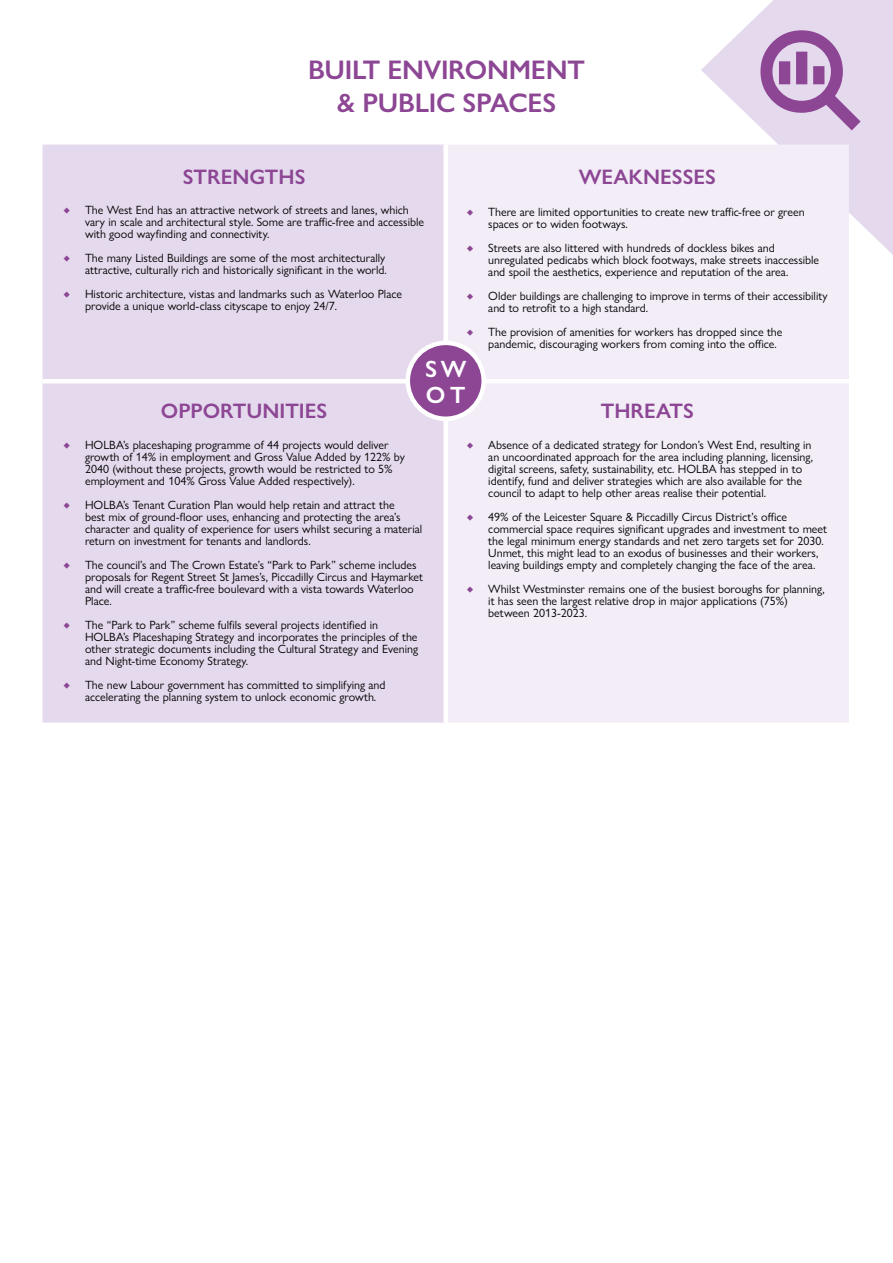
<style>
.page{position:relative;width:893px;height:1263px;background:#fff}
.page>*{position:absolute;margin:0;border:0;box-sizing:border-box;transform-origin:0 0}
.t1{font:600 27px/33px "Gill Sans Nova";letter-spacing:-.01em;color:#8c4694;text-align:center}
.t2{font:600 23.7px/26px "Gill Sans Nova";color:#fff}
.t3{font:600 21px "Gill Sans Nova";color:#8c4694}
.t4{font:12px/12px "Gill Sans Nova";color:#000}
.t5{font:12px "Proxima Sera";color:#8c4694}
</style>
<div class="page">
<svg style="left:701px;top:0;width:192px;height:255px;fill:#e5daed"></svg>
<svg style="left:760px;top:30px;width:101px;height:100px;background:#c29fca"></svg>
<div style="left:43px;top:145px;width:400px;height:578px;background:#e5daed"></div>
<div style="left:448px;top:145px;width:401px;height:578px;background:#f2edf7"></div>
<hr style="left:43px;top:379px;width:403px;height:4px;background:#fff">
<hr style="left:446px;top:379px;width:403px;height:4px;background:#fff">
<div style="left:408px;top:343px;width:76px;height:76px;background:#8c4694;border-radius:50%"></div>
<div style="left:406px;top:341px;width:80px;height:80px;border:4px solid #fff;border-radius:50%"></div>
<h1 class="t1" style="left:308px;top:53px;width:278px">BUILT ENVIRONMENT &amp; PUBLIC SPACES</h1>
<h3 class="t3" style="left:183px;top:164px;width:124px">STRENGTHS</h3>
<p class="t5" style="left:64px;top:201px;width:8px">♦</p>
<p class="t4" style="left:85px;top:204px;width:341px">The West End has an attractive network of streets and lanes, which vary in scale and architectural style. Some are traffic-free and accessible with good wayfinding and connectivity.</p>
<p class="t5" style="left:64px;top:249px;width:8px">♦</p>
<p class="t4" style="left:85px;top:252px;width:303px">The many Listed Buildings are some of the most architecturally attractive, culturally rich and historically significant in the world.</p>
<p class="t5" style="left:64px;top:285px;width:8px">♦</p>
<p class="t4" style="left:85px;top:288px;width:319px">Historic architecture, vistas and landmarks such as Waterloo Place provide a unique world-class cityscape to enjoy 24/7.</p>
<h3 class="t3" style="left:579px;top:164px;width:139px">WEAKNESSES</h3>
<p class="t5" style="left:467px;top:202px;width:8px">♦</p>
<p class="t4" style="left:488px;top:206px;width:318px">There are limited opportunities to create new traffic-free or green spaces or to widen footways.</p>
<p class="t5" style="left:467px;top:238px;width:8px">♦</p>
<p class="t4" style="left:488px;top:242px;width:332px">Streets are also littered with hundreds of dockless bikes and unregulated pedicabs which block footways, make streets inaccessible and spoil the aesthetics, experience and reputation of the area.</p>
<p class="t5" style="left:467px;top:286px;width:8px">♦</p>
<p class="t4" style="left:488px;top:290px;width:341px">Older buildings are challenging to improve in terms of their accessibility and to retrofit to a high standard.</p>
<p class="t5" style="left:467px;top:322px;width:8px">♦</p>
<p class="t4" style="left:488px;top:326px;width:296px">The provision of amenities for workers has dropped since the pandemic, discouraging workers from coming into the office.</p>
<h3 class="t3" style="left:161px;top:398px;width:168px">OPPORTUNITIES</h3>
<h2 class="t2" style="left:425px;top:356px;width:43px">SW<br>OT</h2>
<h3 class="t3" style="left:601px;top:398px;width:95px">THREATS</h3>
<p class="t5" style="left:64px;top:436px;width:8px">♦</p>
<p class="t4" style="left:85px;top:439px;width:321px">HOLBA’s placeshaping programme of 44 projects would deliver growth of 14% in employment and Gross Value Added by 122% by 2040 (without these projects, growth would be restricted to 5% employment and 104% Gross Value Added respectively).</p>
<p class="t5" style="left:64px;top:496px;width:8px">♦</p>
<p class="t4" style="left:85px;top:499px;width:339px">HOLBA’s Tenant Curation Plan would help retain and attract the<br>best mix of ground-floor uses, enhancing and protecting the area’s character and quality of experience for users whilst securing a material return on investment for tenants and landlords.</p>
<p class="t5" style="left:64px;top:556px;width:8px">♦</p>
<p class="t4" style="left:85px;top:559px;width:340px">The council’s and The Crown Estate’s “Park to Park” scheme includes proposals for Regent Street St James’s, Piccadilly Circus and Haymarket and will create a traffic-free boulevard with a vista towards Waterloo Place.</p>
<p class="t5" style="left:64px;top:616px;width:8px">♦</p>
<p class="t4" style="left:85px;top:619px;width:335px">The “Park to Park” scheme fulfils several projects identified in HOLBA’s Placeshaping Strategy and incorporates the principles of the other strategic documents including the Cultural Strategy and Evening and Night-time Economy Strategy.</p>
<p class="t5" style="left:64px;top:676px;width:8px">♦</p>
<p class="t4" style="left:85px;top:679px;width:302px">The new Labour government has committed to simplifying and accelerating the planning system to unlock economic growth.</p>
<p class="t5" style="left:467px;top:436px;width:8px">♦</p>
<p class="t4" style="left:488px;top:439px;width:326px">Absence of a dedicated strategy for London’s West End, resulting in an uncoordinated approach for the area including planning, licensing, digital screens, safety, sustainability, etc. HOLBA has stepped in to identify, fund and deliver strategies which are also available for the council to adapt to help other areas realise their potential.</p>
<p class="t5" style="left:467px;top:508px;width:8px">♦</p>
<p class="t4" style="left:488px;top:511px;width:340px">49% of the Leicester Square &amp; Piccadilly Circus District’s office commercial space requires significant upgrades and investment to meet the legal minimum energy standards and net zero targets set for 2030.<br>Unmet, this might lead to an exodus of businesses and their workers, leaving buildings empty and completely changing the face of the area.</p>
<p class="t5" style="left:467px;top:580px;width:8px">♦</p>
<p class="t4" style="left:488px;top:583px;width:338px">Whilst Westminster remains one of the busiest boroughs for planning, it has seen the largest relative drop in major applications (75%) between 2013-2023.</p>
</div>
